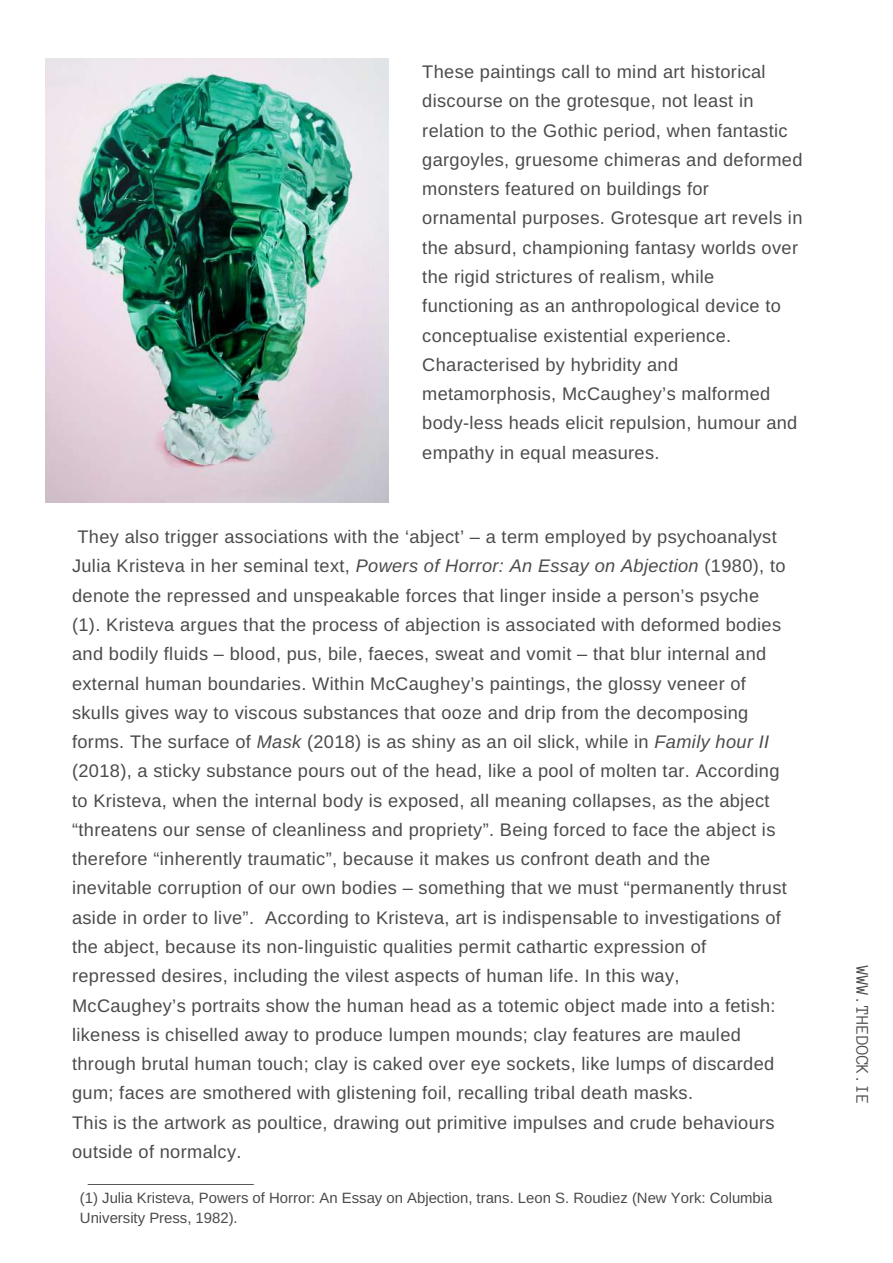
<style>
.page{position:relative;width:893px;height:1263px;background:#fff}
.page>*{position:absolute;margin:0;border:0;box-sizing:border-box;transform-origin:0 0}
.t1{font:18.15px/29.2px "Arimo";letter-spacing:.02em;color:#4b4b4b}
.t2{font:18.15px "Anonymous Pro";color:#4b4b4b}
.t3{font:14.85px/20.2px "Arimo";color:#4b4b4b}
.s1{font-style:italic}
</style>
<div class="page">
<img style="left:45px;top:59px;width:343px;height:443px">
<p class="t1" style="left:422px;top:57px;width:382px">These paintings call to mind art historical discourse on the grotesque, not least in relation to the Gothic period, when fantastic gargoyles, gruesome chimeras and deformed monsters featured on buildings for ornamental purposes. Grotesque art revels in the absurd, championing fantasy worlds over the rigid strictures of realism, while functioning as an anthropological device to conceptualise existential experience.<br>Characterised by hybridity and metamorphosis, McCaughey’s malformed body-less heads elicit repulsion, humour and empathy in equal measures.</p>
<p class="t1" style="left:72px;top:522px;width:716px">They also trigger associations with the ‘abject’ – a term employed by psychoanalyst Julia Kristeva in her seminal text, <span class="s1">Powers of Horror: An Essay on Abjection</span> (1980), to denote the repressed and unspeakable forces that linger inside a person’s psyche (1). Kristeva argues that the process of abjection is associated with deformed bodies and bodily fluids – blood, pus, bile, faeces, sweat and vomit – that blur internal and external human boundaries. Within McCaughey’s paintings, the glossy veneer of skulls gives way to viscous substances that ooze and drip from the decomposing forms. The surface of <span class="s1">Mask</span> (2018) is as shiny as an oil slick, while in <span class="s1">Family hour II </span>(2018), a sticky substance pours out of the head, like a pool of molten tar. According to Kristeva, when the internal body is exposed, all meaning collapses, as the abject “threatens our sense of cleanliness and propriety”. Being forced to face the abject is therefore “inherently traumatic”, because it makes us confront death and the inevitable corruption of our own bodies – something that we must “permanently thrust aside in order to live”. According to Kristeva, art is indispensable to investigations of the abject, because its non-linguistic qualities permit cathartic expression of repressed desires, including the vilest aspects of human life. In this way, McCaughey’s portraits show the human head as a totemic object made into a fetish: likeness is chiselled away to produce lumpen mounds; clay features are mauled through brutal human touch; clay is caked over eye sockets, like lumps of discarded gum; faces are smothered with glistening foil, recalling tribal death masks.<br>This is the artwork as poultice, drawing out primitive impulses and crude behaviours outside of normalcy.</p>
<p class="t3" style="left:80px;top:1167px;width:694px;text-indent:8px">____________________<br>(1) Julia Kristeva, Powers of Horror: An Essay on Abjection, trans. Leon S. Roudiez (New York: Columbia<br>University Press, 1982).</p>
<p class="t2" style="left:870px;top:966px;width:140px;rotate:90deg">WWW.THEDOCK.IE</p>
</div>
